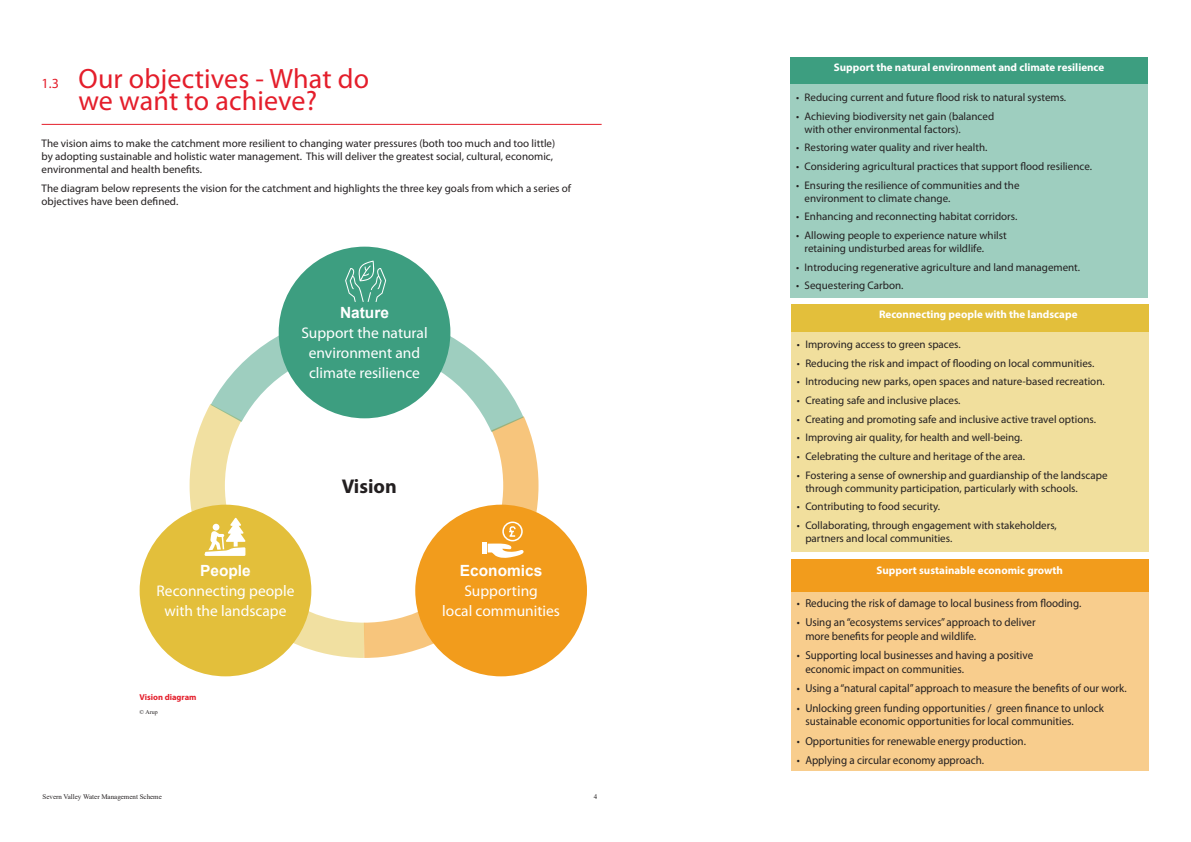
<style>
.page{position:relative;width:1191px;height:842px;background:#fff}
.page>*{position:absolute;margin:0;border:0;box-sizing:border-box;transform-origin:0 0}
.sub_heading___number{font:28px/22px "Myriad Pro";letter-spacing:.005em;color:#e41e2b;text-align:center}
.Pictorial_heading_1_centered{font:700 20px "Myriad Pro";color:#231f20}
.Pictorial_copy_centered{font:15.4px/19.9px "Myriad Pro";color:#fff;text-align:center}
.Pictorial_heading_1_centered-2{font:700 15.4px "Arial";color:#fff}
.t1{font:11.5px/13.6px "Myriad Pro";color:#231f20;scale:.96 1}
.Body_copy{font:11px/13px "Myriad Pro";color:#231f20}
.Heading_2{font:700 11px "Myriad Pro";color:#fff}
.Caption_supporting_title_1{font:700 8.5px "Myriad Pro";color:#e41e2b}
.t2{font:7px "Times New Roman";color:#231f20}
.Copyright{font:6px "Times New Roman";color:#231f20}
.s1{font-size:14px}
</style>
<div class="page">
<div style="left:791px;top:304px;width:357px;height:28px;background:#e3bf3b"></div>
<div style="left:791px;top:321px;width:357px;height:230px;background:#f1df9d"></div>
<div style="left:790px;top:57px;width:357px;height:27px;background:#3d9e80"></div>
<div style="left:790px;top:74px;width:357px;height:224px;background:#9ecebf"></div>
<div style="left:791px;top:559px;width:357px;height:32px;background:#f29c1c"></div>
<div style="left:791px;top:591px;width:357px;height:180px;background:#f8cd8d"></div>
<svg style="left:365px;top:417px;width:174px;height:242px"></svg>
<svg style="left:189px;top:407px;width:176px;height:252px"></svg>
<svg style="left:209px;top:312px;width:315px;height:121px"></svg>
<div style="left:415px;top:505px;width:172px;height:171px;background:#f29c1c;border-radius:50%"></div>
<div style="left:140px;top:505px;width:171px;height:171px;background:#e3bf3b;border-radius:50%"></div>
<div style="left:279px;top:247px;width:171px;height:171px;background:#3d9e80;border-radius:50%"></div>
<svg style="left:204px;top:518px;width:41px;height:38px"></svg>
<div style="left:213px;top:524px;width:6px;height:7px;background:#fff;border-radius:50%"></div>
<svg style="left:345px;top:261px;width:41px;height:41px"></svg>
<hr style="left:483px;top:542px;width:4px;height:12px;background:#fff">
<svg style="left:487px;top:521px;width:37px;height:37px"></svg>
<hr style="left:42px;top:124px;width:559px;height:1px;background:#e41e2b">
<h2 class="sub_heading___number" style="left:42px;top:67px;width:329px"><span class="s1">1.3</span> Our objectives - What do we want to achieve?</h2>
<p class="Body_copy" style="left:42px;top:137px;width:515px">The vision aims to make the catchment more resilient to changing water pressures (both too much and too little) by adopting sustainable and holistic water management. This will deliver the greatest social, cultural, economic, environmental and health benefits.</p>
<p class="Body_copy" style="left:42px;top:181px;width:531px">The diagram below represents the vision for the catchment and highlights the three key goals from which a series of objectives have been defined.</p>
<p class="Pictorial_heading_1_centered-2" style="left:340px;top:302px;width:50px">Nature</p>
<p class="Pictorial_copy_centered" style="left:301px;top:323px;width:128px">Support the natural environment and climate resilience</p>
<p class="Pictorial_heading_1_centered-2" style="left:200px;top:560px;width:52px">People</p>
<p class="Pictorial_copy_centered" style="left:157px;top:581px;width:139px">Reconnecting people with the landscape</p>
<p class="Caption_supporting_title_1" style="left:140px;top:691px;width:58px">Vision diagram</p>
<p class="Copyright" style="left:140px;top:707px;width:20px">© Arup</p>
<p class="Pictorial_heading_1_centered" style="left:342px;top:473px;width:56px">Vision</p>
<p class="Pictorial_heading_1_centered-2" style="left:460px;top:560px;width:84px">Economics</p>
<p class="Pictorial_copy_centered" style="left:464px;top:581px;width:75px">Supporting</p>
<p class="Pictorial_copy_centered" style="left:442px;top:601px;width:119px">local communities</p>
<p class="t2" style="left:43px;top:792px;width:121px">Severn Valley Water Management Scheme</p>
<p class="t2" style="left:594px;top:792px;width:5px">4</p>
<p class="Heading_2" style="left:834px;top:60px;width:272px">Support the natural environment and climate resilience</p>
<p class="Body_copy" style="left:796px;top:91px;width:272px">• Reducing current and future flood risk to natural systems.</p>
<p class="Body_copy" style="left:804px;top:109px;width:191px;text-indent:-9px">• Achieving biodiversity net gain (balanced with other environmental factors).</p>
<p class="Body_copy" style="left:796px;top:141px;width:193px">• Restoring water quality and river health.</p>
<p class="Body_copy" style="left:796px;top:160px;width:297px">• Considering agricultural practices that support flood resilience.</p>
<p class="Body_copy" style="left:804px;top:178px;width:216px;text-indent:-9px">• Ensuring the resilience of communities and the environment to climate change.</p>
<p class="Body_copy" style="left:796px;top:210px;width:223px">• Enhancing and reconnecting habitat corridors.</p>
<p class="Body_copy" style="left:804px;top:229px;width:204px;text-indent:-9px">• Allowing people to experience nature whilst retaining undisturbed areas for wildlife.</p>
<p class="Body_copy" style="left:796px;top:260px;width:286px">• Introducing regenerative agriculture and land management.</p>
<p class="Body_copy" style="left:796px;top:279px;width:109px">• Sequestering Carbon.</p>
<p class="Heading_2" style="left:879px;top:307px;width:200px">Reconnecting people with the landscape</p>
<p class="Body_copy" style="left:797px;top:337px;width:165px">• Improving access to green spaces.</p>
<p class="Body_copy" style="left:797px;top:356px;width:299px">• Reducing the risk and impact of flooding on local communities.</p>
<p class="Body_copy" style="left:797px;top:375px;width:309px">• Introducing new parks, open spaces and nature-based recreation.</p>
<p class="Body_copy" style="left:797px;top:393px;width:165px">• Creating safe and inclusive places.</p>
<p class="Body_copy" style="left:797px;top:412px;width:301px">• Creating and promoting safe and inclusive active travel options.</p>
<p class="Body_copy" style="left:797px;top:431px;width:227px">• Improving air quality, for health and well-being.</p>
<p class="Body_copy" style="left:797px;top:449px;width:230px">• Celebrating the culture and heritage of the area.</p>
<p class="Body_copy" style="left:805px;top:468px;width:304px;text-indent:-9px">• Fostering a sense of ownership and guardianship of the landscape through community participation, particularly with schools.</p>
<p class="Body_copy" style="left:797px;top:500px;width:145px">• Contributing to food security.</p>
<p class="Body_copy" style="left:805px;top:518px;width:253px;text-indent:-9px">• Collaborating, through engagement with stakeholders, partners and local communities.</p>
<p class="Heading_2" style="left:876px;top:563px;width:188px">Support sustainable economic growth</p>
<p class="t1" style="left:797px;top:596px;width:298px">• Reducing the risk of damage to local business from flooding.</p>
<p class="t1" style="left:805px;top:615px;width:241px;text-indent:-9px">• Using an “ecosystems services” approach to deliver more benefits for people and wildlife.</p>
<p class="t1" style="left:805px;top:648px;width:239px;text-indent:-9px">• Supporting local businesses and having a positive economic impact on communities.</p>
<p class="t1" style="left:797px;top:681px;width:345px">• Using a “natural capital” approach to measure the benefits of our work.</p>
<p class="t1" style="left:805px;top:701px;width:313px;text-indent:-9px">• Unlocking green funding opportunities / green finance to unlock sustainable economic opportunities for local communities.</p>
<p class="t1" style="left:797px;top:734px;width:240px">• Opportunities for renewable energy production.</p>
<p class="t1" style="left:797px;top:753px;width:196px">• Applying a circular economy approach.</p>
</div>
